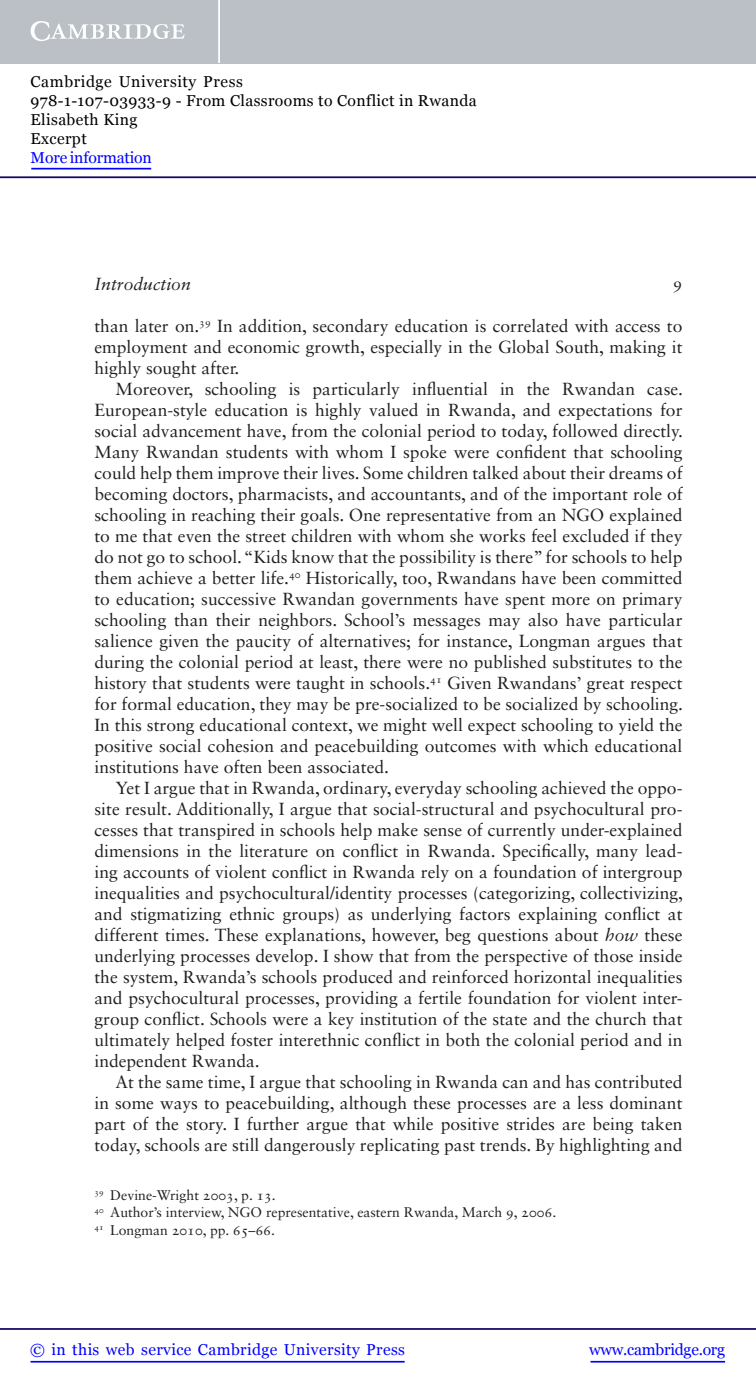
<style>
.page{position:relative;width:756px;height:1388px;background:#fff}
.page>*{position:absolute;margin:0;border:0;box-sizing:border-box;transform-origin:0 0}
.t1{font:17.5px/21px "Sabon LT Std";color:#231f20;text-align:justify}
.t2{font:italic 17.5px "Sabon LT Std";color:#231f20}
.t3{font:16.62px "Sabon LT Std";color:#231f20}
.t4{font:15.75px/18.9px "Georgia";letter-spacing:.025em;color:#000}
.t5{font:15.75px "Georgia";letter-spacing:.025em;color:#00f}
.t6{font:15.75px "Georgia";letter-spacing:-.015em;color:#00f}
.t7{font:15.75px "Georgia";letter-spacing:-.01em;color:#00f}
.t8{font:14px/17.5px "Sabon LT Std";color:#231f20}
.s1{font-style:italic}
</style>
<div class="page">
<hr style="left:591px;top:1361px;width:134px;height:1px;background:#00f">
<hr style="left:0;top:1328px;width:756px;height:2px;background:#150666">
<hr style="left:31px;top:1361px;width:374px;height:1px;background:#00f">
<div style="left:0;top:0;width:756px;height:63px;background:#bac0c6"></div>
<svg style="left:31px;top:21px;width:154px;height:20px"></svg>
<hr style="left:218px;top:0;width:2px;height:63px;background:#fff">
<hr style="left:0;top:176px;width:756px;height:2px;background:#150666">
<hr style="left:31px;top:168px;width:120px;height:1px;background:#00f">
<p class="t4" style="left:31px;top:72px;width:448px">Cambridge University Press<br>978-1-107-03933-9 - From Classrooms to Conflict in Rwanda<br>Elisabeth King<br>Excerpt</p>
<p class="t7" style="left:31px;top:148px;width:123px">More information</p>
<p class="t2" style="left:94px;top:276px;width:98px">Introduction</p>
<p class="t3" style="left:673px;top:277px;width:11px">9</p>
<p class="t1" style="left:94px;top:317px;width:590px">than later on. <sup>39</sup> In addition, secondary education is correlated with access to employment and economic growth, especially in the Global South, making it highly sought after.</p>
<p class="t1" style="left:94px;top:380px;width:590px;text-indent:21px">Moreover, schooling is particularly influential in the Rwandan case.<br>European-style education is highly valued in Rwanda, and expectations for social advancement have, from the colonial period to today, followed directly.<br>Many Rwandan students with whom I spoke were confident that schooling could help them improve their lives. Some children talked about their dreams of becoming doctors, pharmacists, and accountants, and of the important role of schooling in reaching their goals. One representative from an NGO explained to me that even the street children with whom she works feel excluded if they do not go to school. “Kids know that the possibility is there” for schools to help them achieve a better life. <sup>40</sup> Historically, too, Rwandans have been committed to education; successive Rwandan governments have spent more on primary schooling than their neighbors. School’s messages may also have particular salience given the paucity of alternatives; for instance, Longman argues that during the colonial period at least, there were no published substitutes to the history that students were taught in schools. <sup>41</sup> Given Rwandans’ great respect for formal education, they may be pre-socialized to be socialized by schooling.<br>In this strong educational context, we might well expect schooling to yield the positive social cohesion and peacebuilding outcomes with which educational institutions have often been associated.</p>
<p class="t1" style="left:94px;top:779px;width:590px;text-indent:21px">Yet I argue that in Rwanda, ordinary, everyday schooling achieved the oppo&shy;site result. Additionally, I argue that social-structural and psychocultural pro&shy;cesses that transpired in schools help make sense of currently under-explained dimensions in the literature on conflict in Rwanda. Specifically, many lead&shy;ing accounts of violent conflict in Rwanda rely on a foundation of intergroup inequalities and psychocultural/identity processes (categorizing, collectivizing, and stigmatizing ethnic groups) as underlying factors explaining conflict at different times. These explanations, however, beg questions about <span class="s1">how</span> these underlying processes develop. I show that from the perspective of those inside the system, Rwanda’s schools produced and reinforced horizontal inequalities and psychocultural processes, providing a fertile foundation for violent inter&shy;group conflict. Schools were a key institution of the state and the church that ultimately helped foster interethnic conflict in both the colonial period and in independent Rwanda.</p>
<p class="t1" style="left:94px;top:1073px;width:590px;text-indent:21px">At the same time, I argue that schooling in Rwanda can and has contributed in some ways to peacebuilding, although these processes are a less dominant part of the story. I further argue that while positive strides are being taken today, schools are still dangerously replicating past trends. By highlighting and</p>
<p class="t8" style="left:94px;top:1187px;width:463px"><sup>39</sup> Devine-Wright 2003 , p. 13.<br><sup>40</sup> Author’s interview, NGO representative, eastern Rwanda, March 9, 2006 .<br><sup>41</sup> Longman 2010 , pp. 65–66.</p>
<p class="t5" style="left:30px;top:1340px;width:376px">© in this web service Cambridge University Press</p>
<p class="t6" style="left:589px;top:1340px;width:137px">www.cambridge.org</p>
</div>
